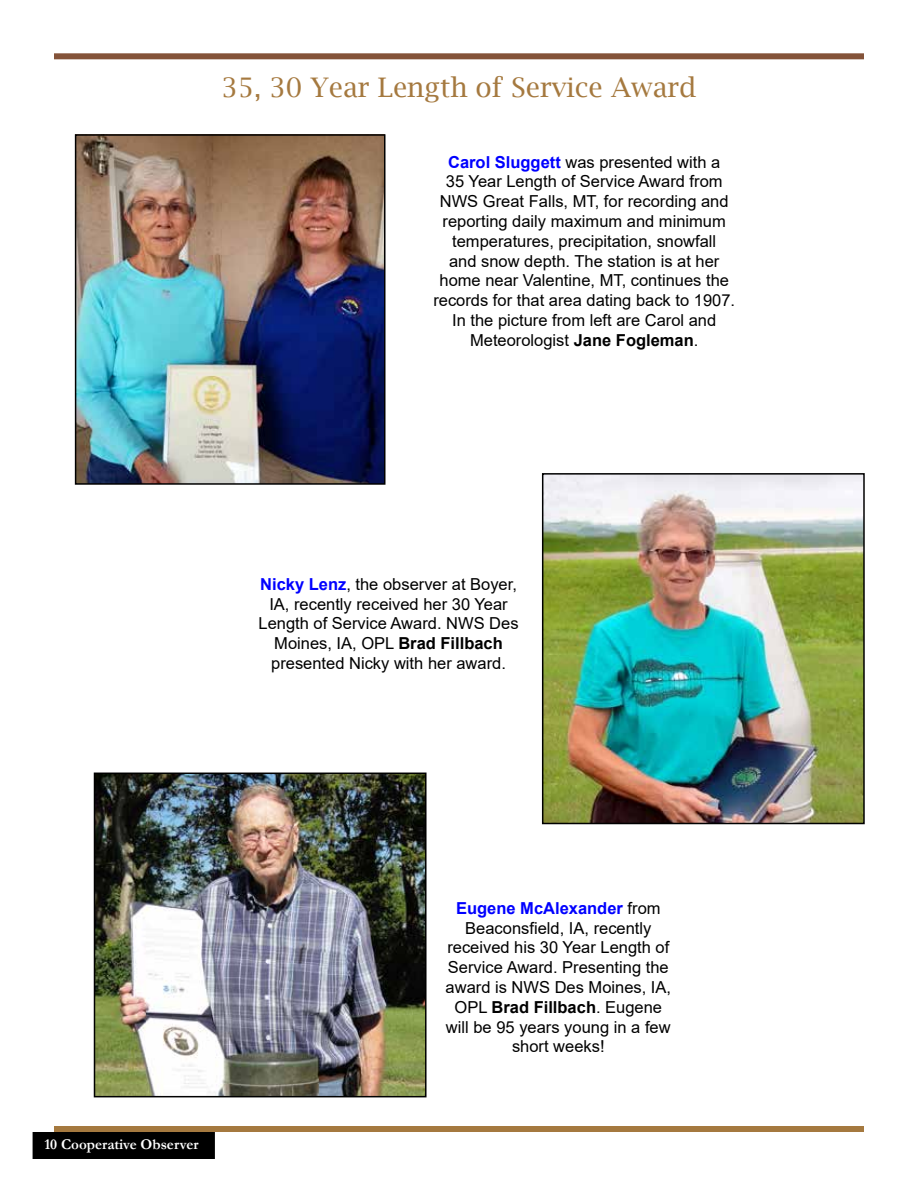
<style>
.page{position:relative;width:918px;height:1188px;background:#fff}
.page>*{position:absolute;margin:0;border:0;box-sizing:border-box;transform-origin:0 0}
.t1{font:27px "Lucida Bright";color:#a5793f}
.t2{font:16.5px/19.8px "Arial";color:#000;text-align:center}
.t3{font:700 15px "Garamond";color:#fff}
.s1{font-weight:700;color:#00f}
.s2{font-weight:700}
</style>
<div class="page">
<div style="left:33px;top:1133px;width:181px;height:25px;background:#000"></div>
<div style="left:33px;top:1132px;width:182px;height:27px;border:2px solid #000"></div>
<div style="left:54px;top:1126px;width:810px;height:6px;background:#a5793f"></div>
<div style="left:54px;top:53px;width:810px;height:6px;background:#845339"></div>
<img style="left:78px;top:137px;width:305px;height:345px">
<div style="left:75px;top:134px;width:311px;height:351px;border:2px solid #000"></div>
<img style="left:545px;top:476px;width:317px;height:345px">
<div style="left:542px;top:473px;width:323px;height:351px;border:2px solid #000"></div>
<img style="left:97px;top:776px;width:327px;height:318px">
<div style="left:94px;top:773px;width:333px;height:324px;border:2px solid #000"></div>
<h1 class="t1" style="left:221px;top:71px;width:477px">35, 30 Year Length of Service Award</h1>
<p class="t2" style="left:433px;top:152px;width:303px"><span class="s1">Carol Sluggett</span> was presented with a<br>35 Year Length of Service Award from NWS Great Falls, MT, for recording and reporting daily maximum and minimum temperatures, precipitation, snowfall<br>and snow depth. The station is at her home near Valentine, MT, continues the records for that area dating back to 1907.<br>In the picture from left are Carol and Meteorologist <span class="s2">Jane Fogleman</span>.</p>
<p class="t2" style="left:259px;top:574px;width:262px"><span class="s1">Nicky Lenz</span>, the observer at Boyer,<br>IA, recently received her 30 Year<br>Length of Service Award. NWS Des<br>Moines, IA, OPL <span class="s2">Brad Fillbach </span>presented Nicky with her award.</p>
<p class="t3" style="left:44px;top:1134px;width:156px">10 Cooperative Observer</p>
<p class="t2" style="left:446px;top:898px;width:227px"><span class="s1">Eugene McAlexander</span> from<br>Beaconsfield, IA, recently received his 30 Year Length of<br>Service Award. Presenting the award is NWS Des Moines, IA,<br>OPL <span class="s2">Brad Fillbach</span>. Eugene will be 95 years young in a few short weeks!</p>
</div>
